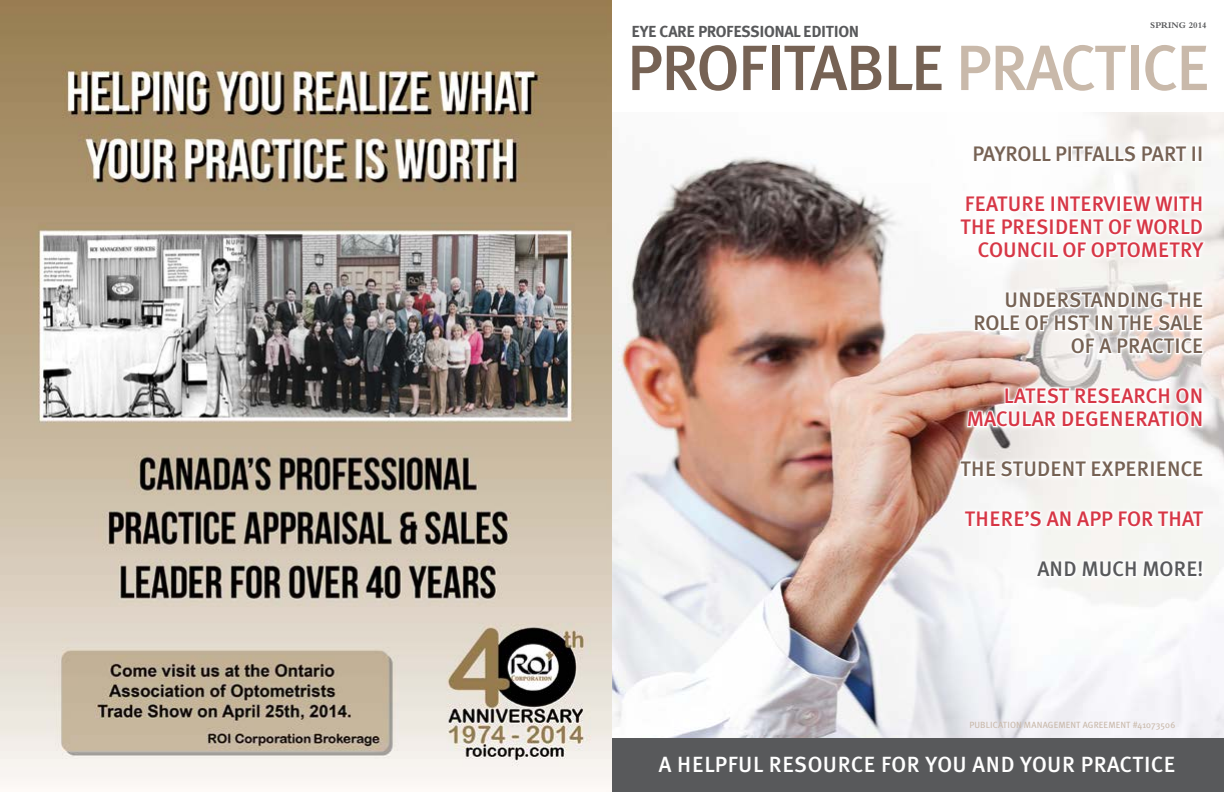
<style>
.page{position:relative;width:1224px;height:792px;background:#fff}
.page>*{position:absolute;margin:0;border:0;box-sizing:border-box;transform-origin:0 0}
.t1{font:500 64px "Meta Plus";letter-spacing:-.025em;color:#766254}
.t2{font:500 22px "Meta Plus";letter-spacing:.02em;color:#fff}
.t3{font:500 21px/23px "Meta Plus";color:#d73746;text-align:right}
.t4{font:500 21px/23px "Meta Plus";color:#766254;text-align:right}
.t5{font:500 21px "Meta Plus";letter-spacing:.005em;color:#58595b}
.t6{font:700 16px "Meta Plus";letter-spacing:-.025em;color:#58595b}
.t7{font:9px "Meta Plus";letter-spacing:.005em;color:#c9b9aa}
.t8{font:700 9px "Bembo";color:#58595b}
.s1{color:#c9b9aa}
</style>
<div class="page">
<img style="left:612px;top:112px;width:612px;height:626px">
<img style="left:0;top:0;width:612px;height:785px">
<div style="left:612px;top:738px;width:612px;height:54px;background:#58595b"></div>
<svg style="left:955px;top:141px;width:254px;height:440px;fill:#f5f5f4"></svg>
<svg style="left:959px;top:112px;width:247px;height:473px"></svg>
<p class="t6" style="left:632px;top:22px;width:229px">EYE CARE PROFESSIONAL EDITION</p>
<p class="t8" style="left:1150px;top:20px;width:58px">SPRING 2014</p>
<h1 class="t1" style="left:627px;top:31px;width:584px">PROFITABLE <span class="s1">PRACTICE</span></h1>
<p class="t4" style="left:972px;top:142px;width:232px">PAYROLL PITFALLS PART II</p>
<p class="t3" style="left:961px;top:192px;width:244px">FEATURE INTERVIEW WITH<br>THE PRESIDENT OF WORLD<br>COUNCIL OF OPTOMETRY</p>
<p class="t4" style="left:973px;top:288px;width:231px">UNDERSTANDING THE<br>ROLE OF HST IN THE SALE<br>OF A PRACTICE</p>
<p class="t3" style="left:967px;top:384px;width:238px">LATEST RESEARCH ON<br>MACULAR DEGENERATION</p>
<p class="t4" style="left:961px;top:457px;width:244px">THE STUDENT EXPERIENCE</p>
<p class="t3" style="left:965px;top:507px;width:240px">THERE’S AN APP FOR THAT</p>
<p class="t5" style="left:1037px;top:557px;width:167px">AND MUCH MORE!</p>
<p class="t7" style="left:969px;top:720px;width:207px">PUBLICATION MANAGEMENT AGREEMENT #41073506</p>
<p class="t2" style="left:659px;top:751px;width:518px">A HELPFUL RESOURCE FOR YOU AND YOUR PRACTICE</p>
</div>
